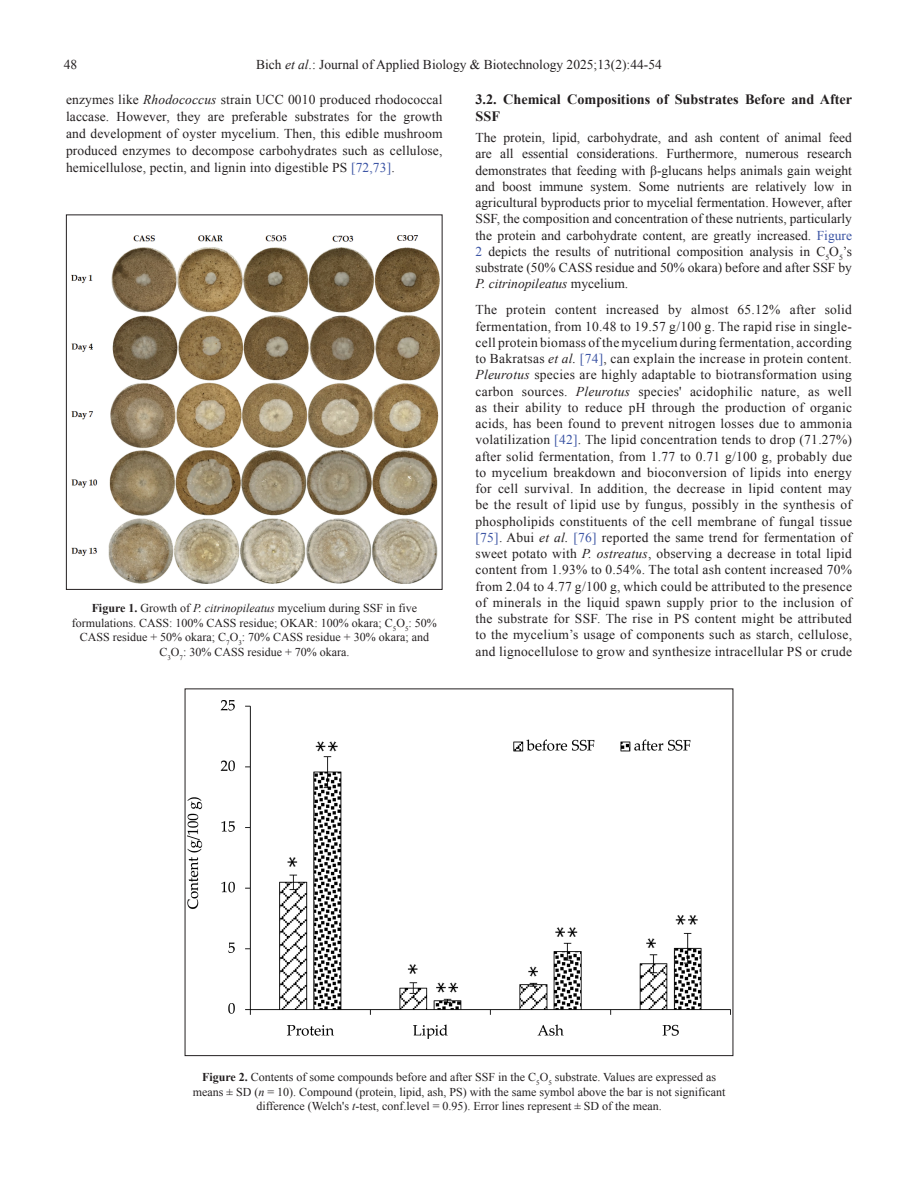
<style>
.page{position:relative;width:918px;height:1188px;background:#fff}
.page>*{position:absolute;margin:0;border:0;box-sizing:border-box;transform-origin:0 0}
.t1{font:700 14.25px/17.1px "Times New Roman";color:#231f20}
.t2{font:13.5px/16.2px "Times New Roman";color:#231f20;text-align:justify}
.t3{font:12px/14.4px "Times New Roman";color:#231f20;text-align:center}
.s1{font-style:italic}
.s2{color:#3a53a3}
.s3{font-weight:700}
</style>
<div class="page">
<img style="left:71px;top:235px;width:368px;height:348px">
<div style="left:66px;top:214px;width:376px;height:376px;border:1px solid #231f20"></div>
<img style="left:188px;top:701px;width:542px;height:338px">
<p class="t2" style="left:64px;top:56px;width:15px">48</p>
<p class="t2" style="left:256px;top:56px;width:407px">Bich <span class="s1">et al</span>.: Journal of Applied Biology &amp; Biotechnology 2025;13(2):44-54</p>
<p class="t2" style="left:66px;top:91px;width:378px;line-height:17.1px">enzymes like <span class="s1">Rhodococcus</span> strain UCC 0010 produced rhodococcal laccase. However, they are preferable substrates for the growth and development of oyster mycelium. Then, this edible mushroom produced enzymes to decompose carbohydrates such as cellulose, hemicellulose, pectin, and lignin into digestible PS <span class="s2">[72,73]</span>.</p>
<p class="t1" style="left:476px;top:90px;width:378px">3.2. Chemical Compositions of Substrates Before and After<br>SSF</p>
<p class="t2" style="left:475px;top:129px;width:378px">The protein, lipid, carbohydrate, and ash content of animal feed are all essential considerations. Furthermore, numerous research demonstrates that feeding with β-glucans helps animals gain weight and boost immune system. Some nutrients are relatively low in agricultural byproducts prior to mycelial fermentation. However, after SSF, the composition and concentration of these nutrients, particularly the protein and carbohydrate content, are greatly increased. <span class="s2">Figure 2</span> depicts the results of nutritional composition analysis in C<sub>5</sub>O<sub>5</sub>’s substrate (50% CASS residue and 50% okara) before and after SSF by <span class="s1">P. citrinopileatus</span> mycelium.</p>
<p class="t2" style="left:475px;top:302px;width:378px">The protein content increased by almost 65.12% after solid fermentation, from 10.48 to 19.57 g/100 g. The rapid rise in single&shy;cell protein biomass of the mycelium during fermentation, according to Bakratsas <span class="s1">et al.</span> <span class="s2">[74]</span>, can explain the increase in protein content.<br><span class="s1">Pleurotus</span> species are highly adaptable to biotransformation using carbon sources. <span class="s1">Pleurotus</span> species' acidophilic nature, as well as their ability to reduce pH through the production of organic acids, has been found to prevent nitrogen losses due to ammonia volatilization <span class="s2">[42]</span>. The lipid concentration tends to drop (71.27%) after solid fermentation, from 1.77 to 0.71 g/100 g, probably due to mycelium breakdown and bioconversion of lipids into energy for cell survival. In addition, the decrease in lipid content may be the result of lipid use by fungus, possibly in the synthesis of phospholipids constituents of the cell membrane of fungal tissue <span class="s2">[75]</span>. Abui <span class="s1">et al.</span> <span class="s2">[76]</span> reported the same trend for fermentation of sweet potato with <span class="s1">P. ostreatus</span>, observing a decrease in total lipid content from 1.93% to 0.54%. The total ash content increased 70% from 2.04 to 4.77 g/100 g, which could be attributed to the presence of minerals in the liquid spawn supply prior to the inclusion of the substrate for SSF. The rise in PS content might be attributed to the mycelium’s usage of components such as starch, cellulose, and lignocellulose to grow and synthesize intracellular PS or crude</p>
<p class="t3" style="left:72px;top:601px;width:366px"><span class="s3">Figure 1.</span> Growth of <span class="s1">P. citrinopileatus</span> mycelium during SSF in five formulations. CASS: 100% CASS residue; OKAR: 100% okara; C<sub>5</sub>O<sub>5</sub>: 50% CASS residue + 50% okara; C<sub>7</sub>O<sub>3</sub>: 70% CASS residue + 30% okara; and C<sub>3</sub>O<sub>7</sub>: 30% CASS residue + 70% okara.</p>
<p class="t3" style="left:193px;top:1070px;width:534px"><span class="s3">Figure 2.</span> Contents of some compounds before and after SSF in the C<sub>5</sub>O<sub>5</sub> substrate. Values are expressed as means ± SD (<span class="s1">n</span> = 10). Compound (protein, lipid, ash, PS) with the same symbol above the bar is not significant difference (Welch's <span class="s1">t</span>-test, conf.level = 0.95). Error lines represent ± SD of the mean.</p>
</div>
